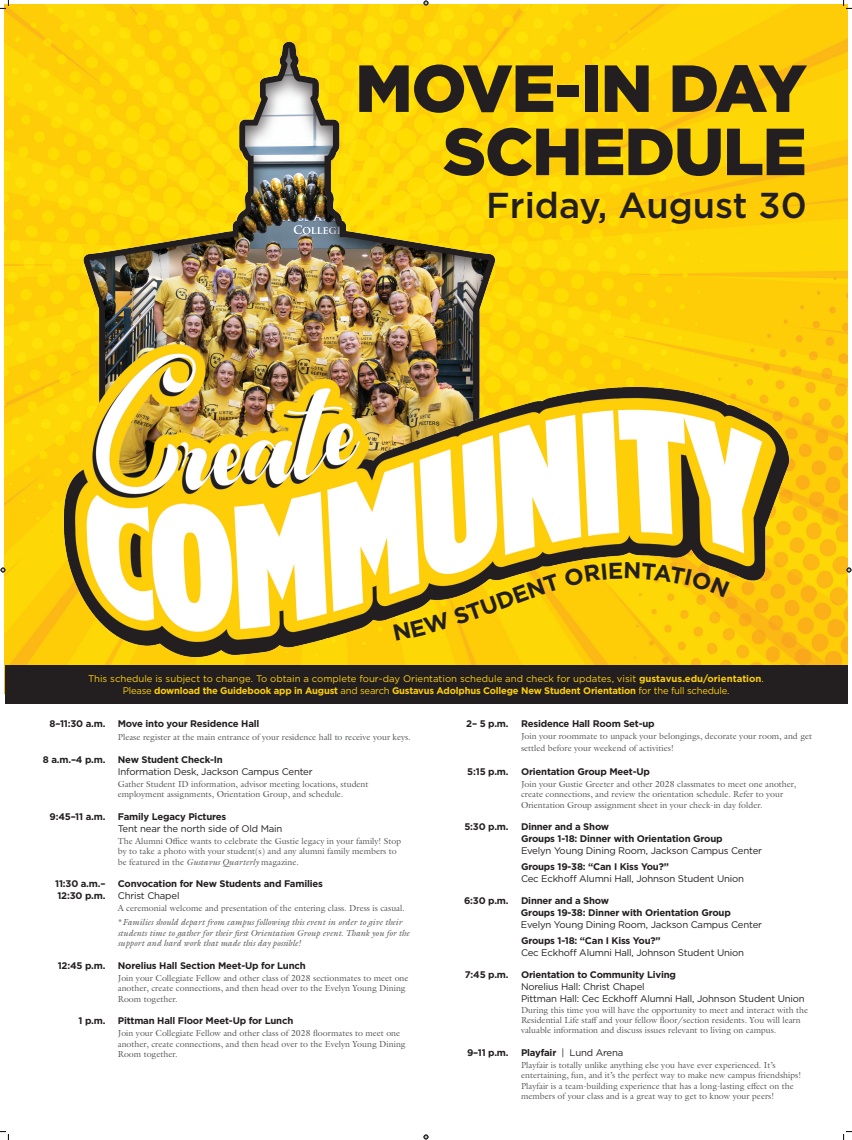
<style>
.page{position:relative;width:852px;height:1140px;background:#fff}
.page>*{position:absolute;margin:0;border:0;box-sizing:border-box;transform-origin:0 0}
.t1{font:900 66.4px/63.2px "Gotham";letter-spacing:-.02em;color:#231f20;text-align:right}
.t2{font:500 36px "Gotham";color:#231f20}
.t3{font:700 22.96px "Gotham";color:#231f20}
.t4{font:700 9.6px/12px "Gotham";letter-spacing:-.02em;color:#231f20}
.t5{font:9.6px/12px "Gotham";letter-spacing:-.02em;color:#231f20}
.t6{font:9.6px/12.8px "Gotham";color:#fece08;text-align:center}
.t7{font:8.8px/10.4px "Galliard Pro";color:#57585a}
.t8{font:italic 8.8px/10.4px "Galliard Pro";color:#57585a}
.s1{font-weight:700}
.s2{font-style:italic}
</style>
<div class="page">
<img style="left:5px;top:5px;width:842px;height:660px">
<img style="left:50px;top:17px;width:488px;height:301px">
<img style="left:5px;top:318px;width:804px;height:347px">
<div style="left:5px;top:665px;width:842px;height:38px;background:#231f20"></div>
<svg style="left:0;top:0;width:9px;height:9px"></svg>
<svg style="left:0;top:1131px;width:9px;height:9px"></svg>
<svg style="left:843px;top:0;width:9px;height:9px"></svg>
<svg style="left:843px;top:1131px;width:9px;height:9px"></svg>
<svg style="left:424px;top:1px;width:4px;height:4px"></svg>
<svg style="left:424px;top:1135px;width:4px;height:4px"></svg>
<svg style="left:1px;top:568px;width:4px;height:4px"></svg>
<svg style="left:847px;top:568px;width:4px;height:4px"></svg>
<svg style="left:393px;top:601px;width:91px;height:40px;background:#eac10a"></svg>
<svg style="left:543px;top:562px;width:187px;height:35px;background:#f5c70a"></svg>
<h1 class="t1" style="left:355px;top:56px;width:453px">MOVE-IN DAY<br>SCHEDULE</h1>
<h2 class="t2" style="left:486px;top:182px;width:322px">Friday, August 30</h2>
<h3 class="t3" style="left:476px;top:594px;width:69px;rotate:-20deg">UDEN</h3>
<p class="t6" style="left:88px;top:672px;width:677px">This schedule is subject to change. To obtain a complete four-day Orientation schedule and check for updates, visit <span class="s1">gustavus.edu/orientation</span>.<br>Please <span class="s1">download the Guidebook app in August</span> and search <span class="s1">Gustavus Adolphus College New Student Orientation</span> for the full schedule.</p>
<p class="t4" style="left:50px;top:717px;width:57px">8–11:30 a.m.</p>
<p class="t4" style="left:118px;top:717px;width:143px">Move into your Residence Hall</p>
<p class="t7" style="left:118px;top:731px;width:294px">Please register at the main entrance of your residence hall to receive your keys.</p>
<p class="t4" style="left:43px;top:753px;width:64px">8 a.m.–4 p.m.</p>
<p class="t4" style="left:118px;top:753px;width:107px">New Student Check-In</p>
<p class="t5" style="left:118px;top:765px;width:196px">Information Desk, Jackson Campus Center</p>
<p class="t7" style="left:118px;top:779px;width:252px">Gather Student ID information, advisor meeting locations, student employment assignments, Orientation Group, and schedule.</p>
<p class="t4" style="left:50px;top:810px;width:57px">9:45–11 a.m.</p>
<p class="t4" style="left:118px;top:810px;width:110px">Family Legacy Pictures</p>
<p class="t5" style="left:118px;top:822px;width:166px">Tent near the north side of Old Main</p>
<p class="t7" style="left:118px;top:836px;width:285px">The Alumni Office wants to celebrate the Gustie legacy in your family! Stop by to take a photo with your student(s) and any alumni family members to be featured in the <span class="s2">Gustavus Quarterly</span> magazine.</p>
<p class="t4" style="left:55px;top:878px;width:52px">11:30 a.m.–</p>
<p class="t4" style="left:118px;top:878px;width:207px">Convocation for New Students and Families</p>
<p class="t4" style="left:57px;top:890px;width:49px">12:30 p.m.</p>
<p class="t5" style="left:118px;top:890px;width:63px">Christ Chapel</p>
<p class="t7" style="left:118px;top:901px;width:288px;line-height:14px">A ceremonial welcome and presentation of the entering class. Dress is casual. *<span class="s2">Families should depart from campus following this event in order to give their</span></p>
<p class="t8" style="left:118px;top:928px;width:293px">students time to gather for their first Orientation Group event. Thank you for the support and hard work that made this day possible!</p>
<p class="t4" style="left:58px;top:959px;width:49px">12:45 p.m.</p>
<p class="t4" style="left:118px;top:959px;width:190px">Norelius Hall Section Meet-Up for Lunch</p>
<p class="t7" style="left:118px;top:972px;width:292px">Join your Collegiate Fellow and other class of 2028 sectionmates to meet one another, create connections, and then head over to the Evelyn Young Dining<br>Room together.</p>
<p class="t4" style="left:78px;top:1015px;width:28px">1 p.m.</p>
<p class="t4" style="left:118px;top:1015px;width:177px">Pittman Hall Floor Meet-Up for Lunch</p>
<p class="t7" style="left:118px;top:1028px;width:289px">Join your Collegiate Fellow and other class of 2028 floormates to meet one another, create connections, and then head over to the Evelyn Young Dining<br>Room together.</p>
<p class="t4" style="left:466px;top:717px;width:44px">2– 5 p.m.</p>
<p class="t4" style="left:521px;top:717px;width:135px">Residence Hall Room Set-up</p>
<p class="t7" style="left:521px;top:730px;width:293px;line-height:12px">Join your roommate to unpack your belongings, decorate your room, and get settled before your weekend of activities!</p>
<p class="t4" style="left:467px;top:765px;width:43px">5:15 p.m.</p>
<p class="t4" style="left:521px;top:765px;width:130px">Orientation Group Meet-Up</p>
<p class="t7" style="left:521px;top:779px;width:277px">Join your Gustie Greeter and other 2028 classmates to meet one another, create connections, and review the orientation schedule. Refer to your<br>Orientation Group assignment sheet in your check-in day folder.</p>
<p class="t4" style="left:464px;top:821px;width:46px">5:30 p.m.</p>
<p class="t4" style="left:521px;top:821px;width:203px">Dinner and a Show<br>Groups 1-18: Dinner with Orientation Group</p>
<p class="t5" style="left:521px;top:845px;width:243px">Evelyn Young Dining Room, Jackson Campus Center</p>
<p class="t4" style="left:521px;top:860px;width:149px">Groups 19-38: “Can I Kiss You?”</p>
<p class="t5" style="left:521px;top:872px;width:225px">Cec Eckhoff Alumni Hall, Johnson Student Union</p>
<p class="t4" style="left:464px;top:895px;width:46px">6:30 p.m.</p>
<p class="t4" style="left:521px;top:895px;width:211px">Dinner and a Show<br>Groups 19-38: Dinner with Orientation Group</p>
<p class="t5" style="left:521px;top:919px;width:243px">Evelyn Young Dining Room, Jackson Campus Center</p>
<p class="t4" style="left:521px;top:934px;width:141px">Groups 1-18: “Can I Kiss You?”</p>
<p class="t5" style="left:521px;top:946px;width:225px">Cec Eckhoff Alumni Hall, Johnson Student Union</p>
<p class="t4" style="left:465px;top:969px;width:45px">7:45 p.m.</p>
<p class="t4" style="left:521px;top:969px;width:157px">Orientation to Community Living</p>
<p class="t5" style="left:521px;top:981px;width:285px">Norelius Hall: Christ Chapel<br>Pittman Hall: Cec Eckhoff Alumni Hall, Johnson Student Union</p>
<p class="t7" style="left:521px;top:1004px;width:289px">During this time you will have the opportunity to meet and interact with the<br>Residential Life staff and your fellow floor/section residents. You will learn valuable information and discuss issues relevant to living on campus.</p>
<p class="t4" style="left:467px;top:1046px;width:43px">9–11 p.m.</p>
<p class="t5" style="left:521px;top:1046px;width:104px"><span class="s1">Playfair</span> | Lund Arena</p>
<p class="t7" style="left:521px;top:1060px;width:282px">Playfair is totally unlike anything else you have ever experienced. It’s entertaining, fun, and it’s the perfect way to make new campus friendships!<br>Playfair is a team-building experience that has a long-lasting effect on the members of your class and is a great way to get to know your peers!</p>
</div>
